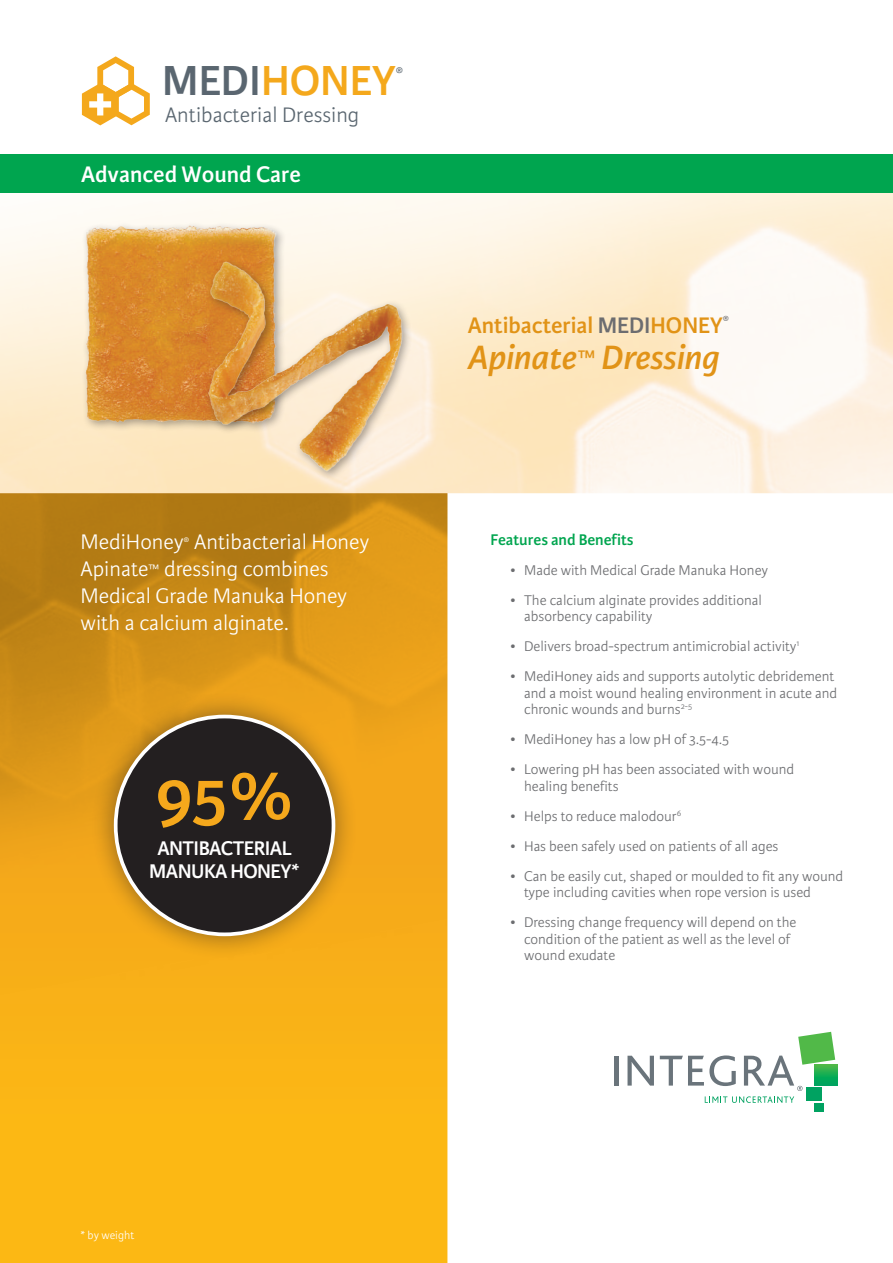
<style>
.page{position:relative;width:893px;height:1263px;background:#fff}
.page>*{position:absolute;margin:0;border:0;box-sizing:border-box;transform-origin:0 0}
.t1{font:600 74.1px "Karmina Sans";color:#f5a81c}
.t2{font:600 44.85px "Karmina Sans";color:#f4a81c}
.t3{font:italic 600 36px "Karmina Sans";color:#e19317}
.t4{font:600 24px "Karmina Sans";color:#e19317}
.t5{font:600 24px "Karmina Sans";color:#fff}
.t6{font:300 22.5px/27px "Karmina Sans";color:#fff}
.t7{font:300 22.35px "Karmina Sans";color:#5a6670}
.t8{font:600 21.15px/23.4px "Karmina Sans";letter-spacing:-.025em;color:#fff;text-align:center}
.t9{font:600 16.5px "Karmina Sans";color:#00a54f}
.t10{font:600 16.35px "Karmina Sans";color:#5a6670}
.t11{font:300 15px/16.5px "Karmina Sans";color:#6c6d70}
.t12{font:300 12px "Karmina Sans";color:#fff}
.s1{color:#5a6670}
.s2{font-size:13.05px}
.s3{color:#6c6d70}
.s4{font-size:21px}
</style>
<div class="page">
<hr style="left:615px;top:1056px;width:4px;height:29px;background:#6a747b">
<svg style="left:627px;top:1056px;width:27px;height:29px"></svg>
<div style="left:814px;top:1103px;width:10px;height:9px;background:#00a261"></div>
<svg style="left:835px;top:1065px;width:3px;height:21px"></svg>
<svg style="left:660px;top:1032px;width:175px;height:71px"></svg>
<svg style="left:0;top:493px;width:447px;height:770px;background:#e8a416"></svg>
<div style="left:0;top:154px;width:893px;height:39px;background:#00a54f"></div>
<svg style="left:82px;top:56px;width:68px;height:69px"></svg>
<div style="left:91px;top:691px;width:267px;height:268px;background:#231f20;opacity:.5"></div>
<div style="left:116px;top:716px;width:217px;height:218px;background:#231f20;border-radius:50%"></div>
<img style="left:58px;top:198px;width:243px;height:257px">
<img style="left:194px;top:254px;width:224px;height:228px">
<h2 class="t2" style="left:162px;top:55px;width:235px"><span class="s1">MEDI</span>HONEY</h2>
<p class="t10" style="left:396px;top:64px;width:9px">®</p>
<h3 class="t7" style="left:165px;top:102px;width:196px">Antibacterial Dressing</h3>
<h3 class="t5" style="left:81px;top:161px;width:221px">Advanced Wound Care</h3>
<h3 class="t6" style="left:80px;top:528px;width:290px">MediHoney<span class="s2">®</span> Antibacterial Honey<br>Apinate<span class="s2">™</span> dressing combines<br>Medical Grade Manuka Honey with a calcium alginate.</h3>
<h1 class="t1" style="left:154px;top:753px;width:143px">95%</h1>
<h3 class="t8" style="left:149px;top:837px;width:152px">ANTIBACTERIAL<br>MANUKA HONEY*</h3>
<h3 class="t4" style="left:468px;top:311px;width:263px">Antibacterial <span class="s3">MEDI</span>HONEY<sup>®</sup></h3>
<h3 class="t3" style="left:468px;top:337px;width:254px">Apinate<span class="s4">™</span> Dressing</h3>
<p class="t9" style="left:490px;top:530px;width:145px">Features and Benefits</p>
<p class="t11" style="left:511px;top:562px;width:259px">• Made with Medical Grade Manuka Honey</p>
<p class="t11" style="left:524px;top:592px;width:239px;text-indent:-14px">• The calcium alginate provides additional absorbency capability</p>
<p class="t11" style="left:511px;top:638px;width:290px">• Delivers broad-spectrum antimicrobial activity<sup>1</sup></p>
<p class="t11" style="left:524px;top:668px;width:315px;text-indent:-14px">• MediHoney aids and supports autolytic debridement and a moist wound healing environment in acute and chronic wounds and burns<sup>2-5</sup></p>
<p class="t11" style="left:511px;top:731px;width:220px">• MediHoney has a low pH of 3.5-4.5</p>
<p class="t11" style="left:524px;top:761px;width:272px;text-indent:-14px">• Lowering pH has been associated with wound healing benefits</p>
<p class="t11" style="left:511px;top:808px;width:172px">• Helps to reduce malodour<sup>6</sup></p>
<p class="t11" style="left:511px;top:838px;width:269px">• Has been safely used on patients of all ages</p>
<p class="t11" style="left:524px;top:868px;width:321px;text-indent:-14px">• Can be easily cut, shaped or moulded to fit any wound type including cavities when rope version is used</p>
<p class="t11" style="left:524px;top:914px;width:274px;text-indent:-14px">• Dressing change frequency will depend on the condition of the patient as well as the level of wound exudate</p>
<p class="t12" style="left:80px;top:1228px;width:55px">* by weight</p>
</div>
